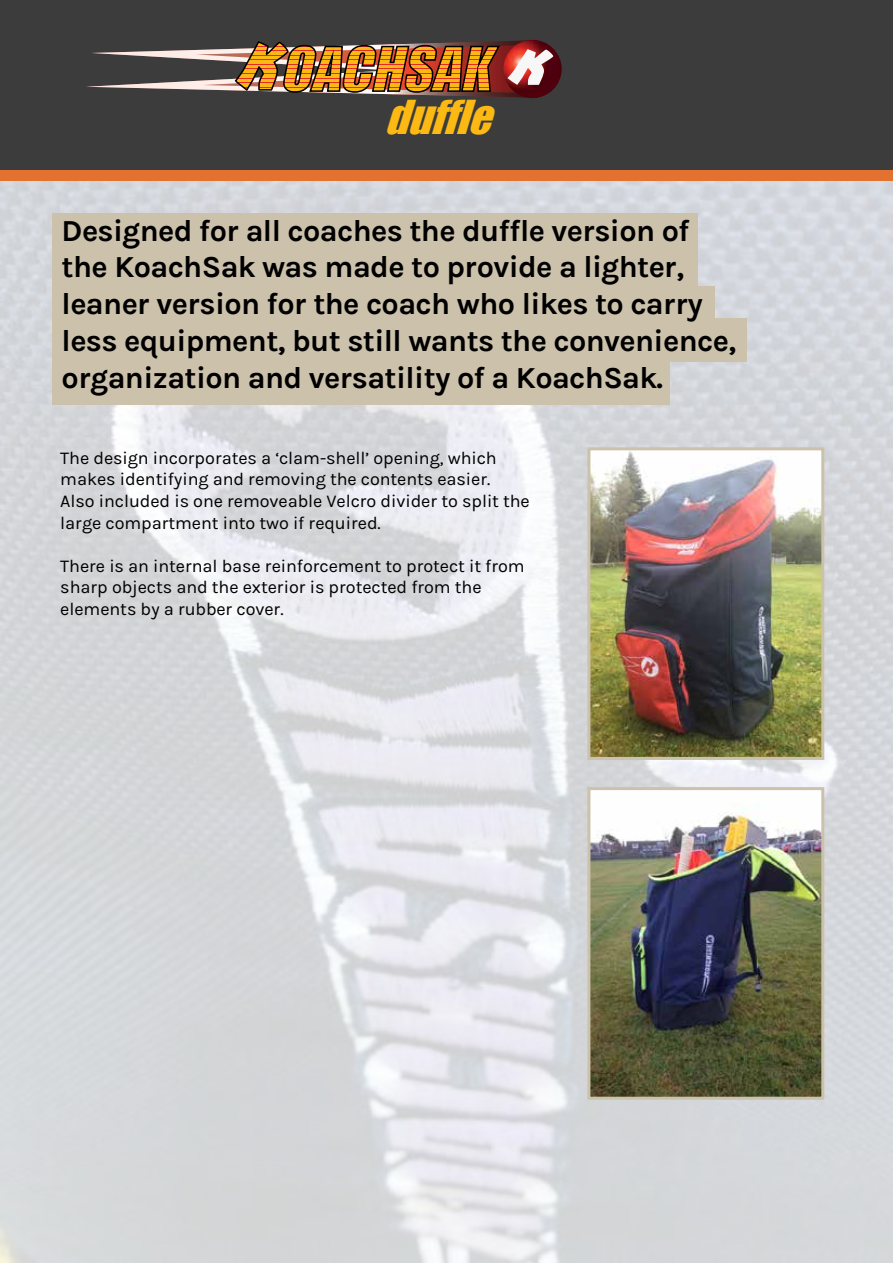
<style>
.page{position:relative;width:893px;height:1263px;background:#fff}
.page>*{position:absolute;margin:0;border:0;box-sizing:border-box;transform-origin:0 0}
.t1{font:italic 43.05px "Impact";color:#fdb913}
.t2{font:700 30.6px/36.8px "Karla";letter-spacing:-.02em;color:#000}
.t3{font:18px/21.6px "Karla";letter-spacing:-.005em;color:#000}
</style>
<div class="page">
<div style="left:52px;top:213px;width:645px;height:74px;background:#ccc1ab"></div>
<div style="left:52px;top:287px;width:662px;height:43px;background:#ccc1ab"></div>
<div style="left:52px;top:318px;width:694px;height:44px;background:#ccc1ab"></div>
<div style="left:52px;top:362px;width:618px;height:43px;background:#ccc1ab"></div>
<div style="left:0;top:0;width:893px;height:170px;background:#3c3c3c"></div>
<div style="left:0;top:170px;width:893px;height:11px;background:#e37230"></div>
<svg style="left:86px;top:40px;width:469px;height:58px"></svg>
<img style="left:503px;top:40px;width:59px;height:58px;border-radius:29px">
<svg style="left:507px;top:49px;width:46px;height:36px;background:#cb8e8d"></svg>
<svg style="left:233px;top:41px;width:268px;height:53px;background:#ab6e2c"></svg>
<img style="left:591px;top:451px;width:229px;height:305px">
<div style="left:587px;top:447px;width:237px;height:313px;border:3px solid #ccc1ab"></div>
<img style="left:591px;top:802px;width:229px;height:294px">
<div style="left:587px;top:787px;width:237px;height:313px;border:3px solid #ccc1ab"></div>
<h1 class="t1" style="left:385px;top:91px;width:123px">duffle</h1>
<h2 class="t2" style="left:62px;top:212px;width:676px">Designed for all coaches the duffle version of the KoachSak was made to provide a lighter, leaner version for the coach who likes to carry less equipment, but still wants the convenience, organization and versatility of a KoachSak.</h2>
<p class="t3" style="left:60px;top:447px;width:471px">The design incorporates a ‘clam-shell’ opening, which makes identifying and removing the contents easier.<br>Also included is one removeable Velcro divider to split the large compartment into two if required.</p>
<p class="t3" style="left:60px;top:555px;width:466px">There is an internal base reinforcement to protect it from sharp objects and the exterior is protected from the elements by a rubber cover.</p>
</div>
